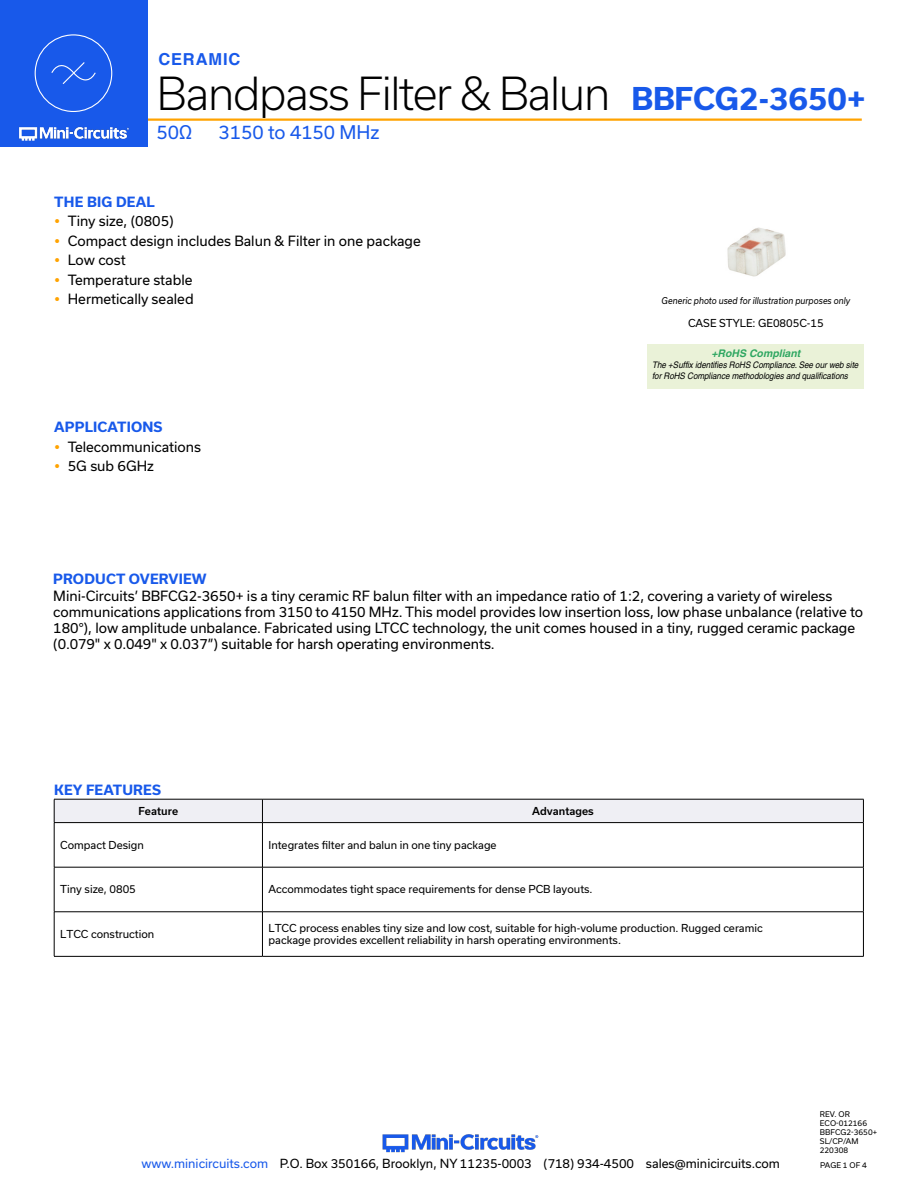
<style>
.page{position:relative;width:918px;height:1188px;background:#fff}
.page>*{position:absolute;margin:0;border:0;box-sizing:border-box;transform-origin:0 0}
.t1{font:300 43.5px "Usual";letter-spacing:-.03em;color:#000}
.t2{font:700 30px "Usual";color:#1859ea}
.Frequency{font:18px "Usual";color:#1859ea}
.t3{font:700 16.5px "Helvetica";letter-spacing:.05em;color:#1859ea}
.Regular_Copy{font:13.5px "Usual";color:#000}
.Blue_Headers{font:700 13.5px "Usual";letter-spacing:.015em;color:#1859ea}
.t4{font:12px "Usual";color:#000}
.Table_Body_Left_Just{font:10.5px "Usual";color:#000}
.Table_Header_Center{font:500 10.5px "Usual";color:#000}
.t5{font:italic 700 10.5px "Helvetica";color:rgb(0 148 68/.8)}
.t6{font:italic 9px/10.8px "Helvetica";letter-spacing:-.005em;color:#000;scale:.9 1}
.t7{font:italic 9px "Usual";color:#000;scale:.9 1}
.Revision{font:7.5px "Usual";color:#000}
.s1{color:#1859ea}
</style>
<div class="page">
<hr style="left:129px;top:118px;width:733px;height:3px;background:#ffa300">
<div style="left:0;top:0;width:147px;height:147px;background:#1859ea"></div>
<img style="left:19px;top:126px;width:110px;height:15px">
<div style="left:35px;top:34px;width:77px;height:78px;border:1px solid #fff;border-radius:50%"></div>
<svg style="left:51px;top:62px;width:45px;height:22px"></svg>
<img style="left:382px;top:1134px;width:157px;height:19px">
<div style="left:54px;top:799px;width:810px;height:23px;background:#efeff4"></div>
<hr style="left:54px;top:822px;width:208px;height:1px;background:#000">
<hr style="left:54px;top:823px;width:1px;height:44px;background:#000">
<hr style="left:262px;top:822px;width:602px;height:1px;background:#000">
<hr style="left:262px;top:823px;width:1px;height:44px;background:#000">
<hr style="left:863px;top:823px;width:1px;height:44px;background:#000">
<hr style="left:54px;top:867px;width:208px;height:1px;background:#000">
<hr style="left:54px;top:867px;width:1px;height:45px;background:#000">
<hr style="left:262px;top:867px;width:602px;height:1px;background:#000">
<hr style="left:262px;top:867px;width:1px;height:45px;background:#000">
<hr style="left:863px;top:867px;width:1px;height:45px;background:#000">
<hr style="left:54px;top:912px;width:208px;height:1px;background:#000">
<hr style="left:54px;top:912px;width:1px;height:44px;background:#000">
<hr style="left:262px;top:912px;width:602px;height:1px;background:#000">
<hr style="left:262px;top:912px;width:1px;height:44px;background:#000">
<hr style="left:863px;top:912px;width:1px;height:44px;background:#000">
<hr style="left:54px;top:956px;width:208px;height:1px;background:#000">
<hr style="left:262px;top:956px;width:602px;height:1px;background:#000">
<div style="left:648px;top:344px;width:216px;height:45px;background:#eaf2d8"></div>
<img style="left:727px;top:227px;width:59px;height:50px">
<p class="t3" style="left:158px;top:49px;width:83px">CERAMIC</p>
<h1 class="t1" style="left:157px;top:68px;width:455px">Bandpass Filter &amp; Balun</h1>
<p class="Frequency" style="left:157px;top:122px;width:37px">50Ω</p>
<p class="Frequency" style="left:219px;top:122px;width:162px">3150 to 4150 MHz</p>
<p class="Blue_Headers" style="left:54px;top:194px;width:102px">THE BIG DEAL</p>
<p class="Regular_Copy" style="left:68px;top:214px;width:107px">Tiny size, (0805)</p>
<p class="Regular_Copy" style="left:68px;top:233px;width:354px">Compact design includes Balun &amp; Filter in one package</p>
<p class="Regular_Copy" style="left:68px;top:253px;width:60px">Low cost</p>
<p class="Regular_Copy" style="left:68px;top:272px;width:126px">Temperature stable</p>
<p class="Regular_Copy" style="left:68px;top:292px;width:127px">Hermetically sealed</p>
<p class="Blue_Headers" style="left:54px;top:420px;width:110px">APPLICATIONS</p>
<p class="Regular_Copy" style="left:68px;top:439px;width:135px">Telecommunications</p>
<p class="Regular_Copy" style="left:68px;top:459px;width:88px">5G sub 6GHz</p>
<h2 class="t2" style="left:631px;top:81px;width:236px">BBFCG2-3650+</h2>
<p class="t7" style="left:662px;top:295px;width:211px">Generic photo used for illustration purposes only</p>
<p class="Table_Body_Left_Just" style="left:688px;top:317px;width:137px">CASE STYLE: GE0805C-15</p>
<p class="t5" style="left:711px;top:347px;width:90px">+RoHS Compliant</p>
<p class="t6" style="left:652px;top:360px;width:231px">The +Suffix identifies RoHS Compliance. See our web site for RoHS Compliance methodologies and qualifications</p>
<p class="Blue_Headers" style="left:53px;top:571px;width:155px">PRODUCT OVERVIEW</p>
<p class="Regular_Copy" style="left:53px;top:588px;width:781px">Mini-Circuits’ BBFCG2-3650+ is a tiny ceramic RF balun filter with an impedance ratio of 1:2, covering a variety of wireless</p>
<p class="Regular_Copy" style="left:53px;top:604px;width:811px">communications applications from 3150 to 4150 MHz. This model provides low insertion loss, low phase unbalance (relative to</p>
<p class="Regular_Copy" style="left:53px;top:620px;width:803px">180°), low amplitude unbalance. Fabricated using LTCC technology, the unit comes housed in a tiny, rugged ceramic package</p>
<p class="Regular_Copy" style="left:53px;top:636px;width:443px">(0.079" x 0.049" x 0.037”) suitable for harsh operating environments.</p>
<p class="Blue_Headers" style="left:54px;top:782px;width:108px">KEY FEATURES</p>
<p class="Table_Header_Center" style="left:139px;top:805px;width:41px">Feature</p>
<p class="Table_Header_Center" style="left:532px;top:805px;width:63px">Advantages</p>
<p class="Table_Body_Left_Just" style="left:60px;top:839px;width:85px">Compact Design</p>
<p class="Table_Body_Left_Just" style="left:268px;top:839px;width:230px">Integrates filter and balun in one tiny package</p>
<p class="Table_Body_Left_Just" style="left:60px;top:883px;width:77px">Tiny size, 0805</p>
<p class="Table_Body_Left_Just" style="left:268px;top:883px;width:326px">Accommodates tight space requirements for dense PCB layouts.</p>
<p class="Table_Body_Left_Just" style="left:60px;top:928px;width:96px">LTCC construction</p>
<p class="Table_Body_Left_Just" style="left:268px;top:922px;width:496px">LTCC process enables tiny size and low cost, suitable for high-volume production. Rugged ceramic</p>
<p class="Table_Body_Left_Just" style="left:268px;top:934px;width:354px">package provides excellent reliability in harsh operating environments.</p>
<p class="Revision" style="left:820px;top:1110px;width:32px">REV. OR</p>
<p class="Revision" style="left:820px;top:1119px;width:49px">ECO-012166</p>
<p class="Revision" style="left:820px;top:1128px;width:59px">BBFCG2-3650+</p>
<p class="Revision" style="left:820px;top:1137px;width:40px">SL/CP/AM</p>
<p class="Revision" style="left:820px;top:1146px;width:30px">220308</p>
<p class="t4" style="left:141px;top:1157px;width:640px"><span class="s1">www.minicircuits.com</span> P.O. Box 350166, Brooklyn, NY 11235-0003 (718) 934-4500 sales@minicircuits.com</p>
<p class="Revision" style="left:820px;top:1161px;width:48px">PAGE 1 OF 4</p>
</div>
